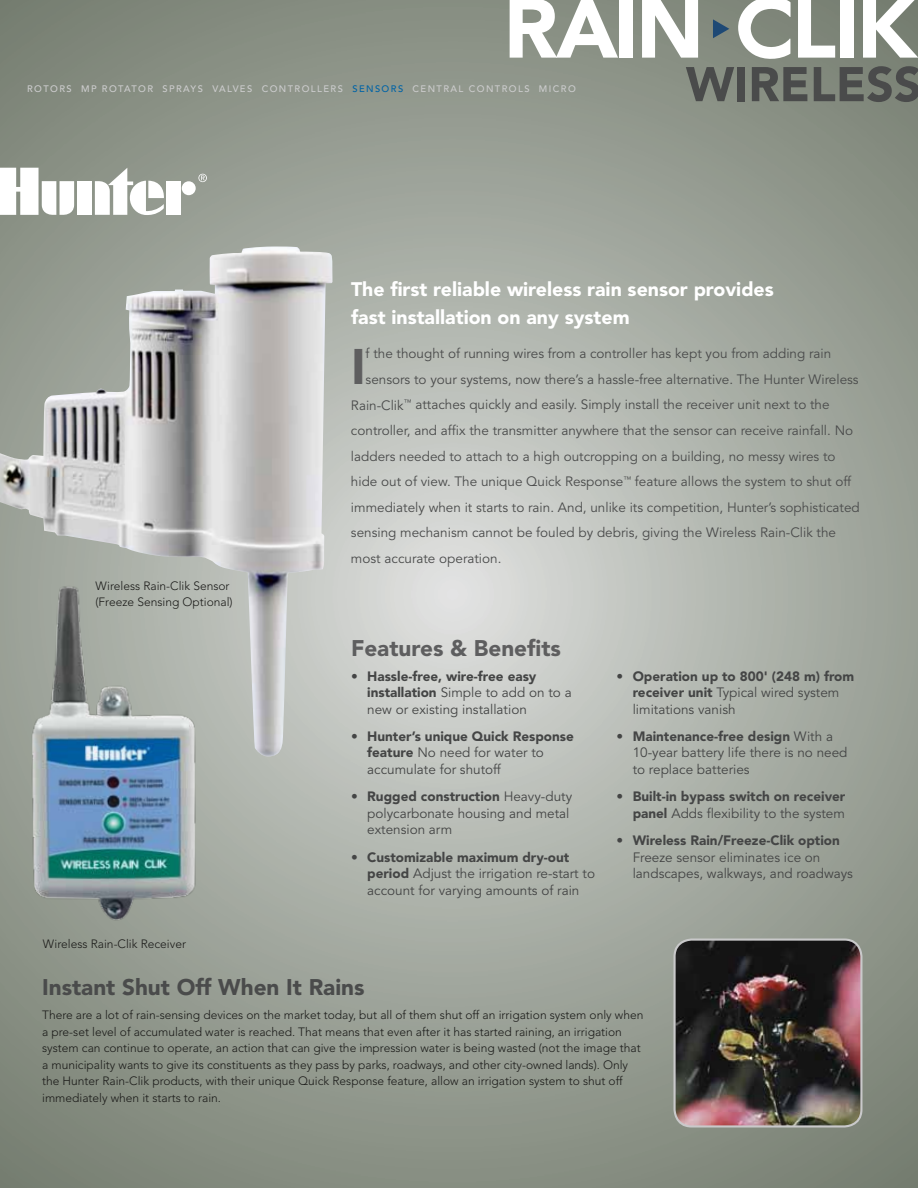
<style>
.page{position:relative;width:918px;height:1188px;background:#fff}
.page>*{position:absolute;margin:0;border:0;box-sizing:border-box;transform-origin:0 0}
.t1{font:900 49.5px "Avenir";color:#5e5e5f}
.t2{font:900 22.5px "Avenir";color:#4a4b4b}
.t3{font:900 22.5px "Avenir";color:#5e5e5f}
.t4{font:900 19.5px/28.5px "Avenir";color:#fff}
.t5{font:13.5px "Avenir";color:#4a4b4b}
.t6{font:13.5px/16.5px "Avenir";color:#444545}
.t7{font:900 13.5px/16.5px "Avenir";color:#444545}
.t8{font:300 12px/16.5px "Avenir";color:#1c1c1a}
.t9{font:500 9.3px "Avenir";letter-spacing:.15em;color:#cccccd}
.s1{color:#0063a6}
.s2{font-weight:900}
.s3{font-weight:400}
</style>
<div class="page">
<img style="left:0;top:0;width:918px;height:1188px">
<svg style="left:198px;top:174px;width:9px;height:8px"></svg>
<div style="left:77px;top:181px;width:15px;height:34px;background:#fff"></div>
<div style="left:182px;top:181px;width:14px;height:14px;background:#fff;border-radius:50%"></div>
<div style="left:166px;top:181px;width:15px;height:34px;background:#fff"></div>
<svg style="left:95px;top:168px;width:69px;height:47px"></svg>
<svg style="left:0;top:168px;width:74px;height:47px"></svg>
<img style="left:675px;top:940px;width:186px;height:186px">
<div style="left:673px;top:939px;width:189px;height:189px;border:2px solid #c9c9ca;border-radius:17px"></div>
<img style="left:21px;top:757px;width:189px;height:175px">
<img style="left:0;top:246px;width:333px;height:511px">
<svg style="left:713px;top:19px;width:16px;height:19px"></svg>
<svg style="left:510px;top:0;width:108px;height:58px"></svg>
<div style="left:620px;top:0;width:13px;height:58px;background:#fff"></div>
<svg style="left:642px;top:0;width:56px;height:58px"></svg>
<svg style="left:798px;top:0;width:37px;height:58px"></svg>
<div style="left:841px;top:0;width:13px;height:58px;background:#fff"></div>
<svg style="left:863px;top:0;width:55px;height:58px"></svg>
<svg style="left:686px;top:67px;width:48px;height:34px;background:#686c66"></svg>
<div style="left:737px;top:67px;width:8px;height:34px;background:#4a4b4b"></div>
<svg style="left:752px;top:67px;width:55px;height:34px;background:#5f625d"></svg>
<svg style="left:814px;top:66px;width:104px;height:36px;background:#636761"></svg>
<svg style="left:738px;top:0;width:53px;height:61px"></svg>
<p class="t9" style="left:27px;top:84px;width:550px">ROTORS MP ROTATOR SPRAYS VALVES CONTROLLERS <span class="s1">SENSORS</span> CENTRAL CONTROLS MICRO</p>
<p class="t8" style="left:96px;top:578px;width:139px">Wireless Rain-Clik Sensor (Freeze Sensing Optional)</p>
<p class="t8" style="left:43px;top:935px;width:145px">Wireless Rain-Clik Receiver</p>
<h3 class="t4" style="left:351px;top:275px;width:424px">The first reliable wireless rain sensor provides fast installation on any system</h3>
<h1 class="t1" style="left:351px;top:337px;width:16px">I</h1>
<p class="t5" style="left:366px;top:346px;width:467px">f the thought of running wires from a controller has kept you from adding rain</p>
<p class="t5" style="left:366px;top:372px;width:495px">sensors to your systems, now there’s a hassle-free alternative. The Hunter Wireless</p>
<p class="t5" style="left:351px;top:397px;width:480px">Rain-Clik<sup>™</sup> attaches quickly and easily. Simply install the receiver unit next to the</p>
<p class="t5" style="left:351px;top:423px;width:504px">controller, and affix the transmitter anywhere that the sensor can receive rainfall. No</p>
<p class="t5" style="left:351px;top:448px;width:486px">ladders needed to attach to a high outcropping on a building, no messy wires to</p>
<p class="t5" style="left:351px;top:474px;width:502px">hide out of view. The unique Quick Response<sup>™</sup> feature allows the system to shut off</p>
<p class="t5" style="left:351px;top:499px;width:510px">immediately when it starts to rain. And, unlike its competition, Hunter’s sophisticated</p>
<p class="t5" style="left:351px;top:525px;width:487px">sensing mechanism cannot be fouled by debris, giving the Wireless Rain-Clik the</p>
<p class="t5" style="left:351px;top:550px;width:152px">most accurate operation.</p>
<h2 class="t3" style="left:351px;top:635px;width:211px">Features &amp; Benefits</h2>
<p class="t6" style="left:367px;top:668px;width:206px;text-indent:-16px">• <span class="s2">Hassle-free, wire-free easy installation</span> Simple to add on to a new or existing installation</p>
<p class="t6" style="left:367px;top:728px;width:208px;text-indent:-16px">• <span class="s2">Hunter’s unique Quick Response feature</span> No need for water to accumulate for shutoff</p>
<p class="t6" style="left:367px;top:789px;width:206px;text-indent:-16px">• <span class="s2">Rugged construction</span> Heavy-duty polycarbonate housing and metal extension arm</p>
<p class="t6" style="left:367px;top:849px;width:229px;text-indent:-16px">• <span class="s2">Customizable maximum dry-out period</span> Adjust the irrigation re-start to account for varying amounts of rain</p>
<p class="t7" style="left:633px;top:668px;width:223px;text-indent:-16px"><span class="s3">•</span> Operation up to 800' (248 m) from receiver unit <span class="s3">Typical wired system limitations vanish</span></p>
<p class="t6" style="left:633px;top:728px;width:216px;text-indent:-16px">• <span class="s2">Maintenance-free design</span> With a<br>10-year battery life there is no need to replace batteries</p>
<p class="t7" style="left:617px;top:788px;width:230px;text-align:right"><span class="s3">•</span> Built-in bypass switch on receiver panel <span class="s3">Adds flexibility to the system</span></p>
<p class="t6" style="left:633px;top:833px;width:222px;text-indent:-16px">• <span class="s2">Wireless Rain/Freeze-Clik option<br></span>Freeze sensor eliminates ice on landscapes, walkways, and roadways</p>
<h2 class="t2" style="left:42px;top:974px;width:324px">Instant Shut Off When It Rains</h2>
<p class="t8" style="left:42px;top:1007px;width:603px">There are a lot of rain-sensing devices on the market today, but all of them shut off an irrigation system only when a pre-set level of accumulated water is reached. That means that even after it has started raining, an irrigation system can continue to operate, an action that can give the impression water is being wasted (not the image that a municipality wants to give its constituents as they pass by parks, roadways, and other city-owned lands). Only the Hunter Rain-Clik products, with their unique Quick Response feature, allow an irrigation system to shut off immediately when it starts to rain.</p>
</div>
